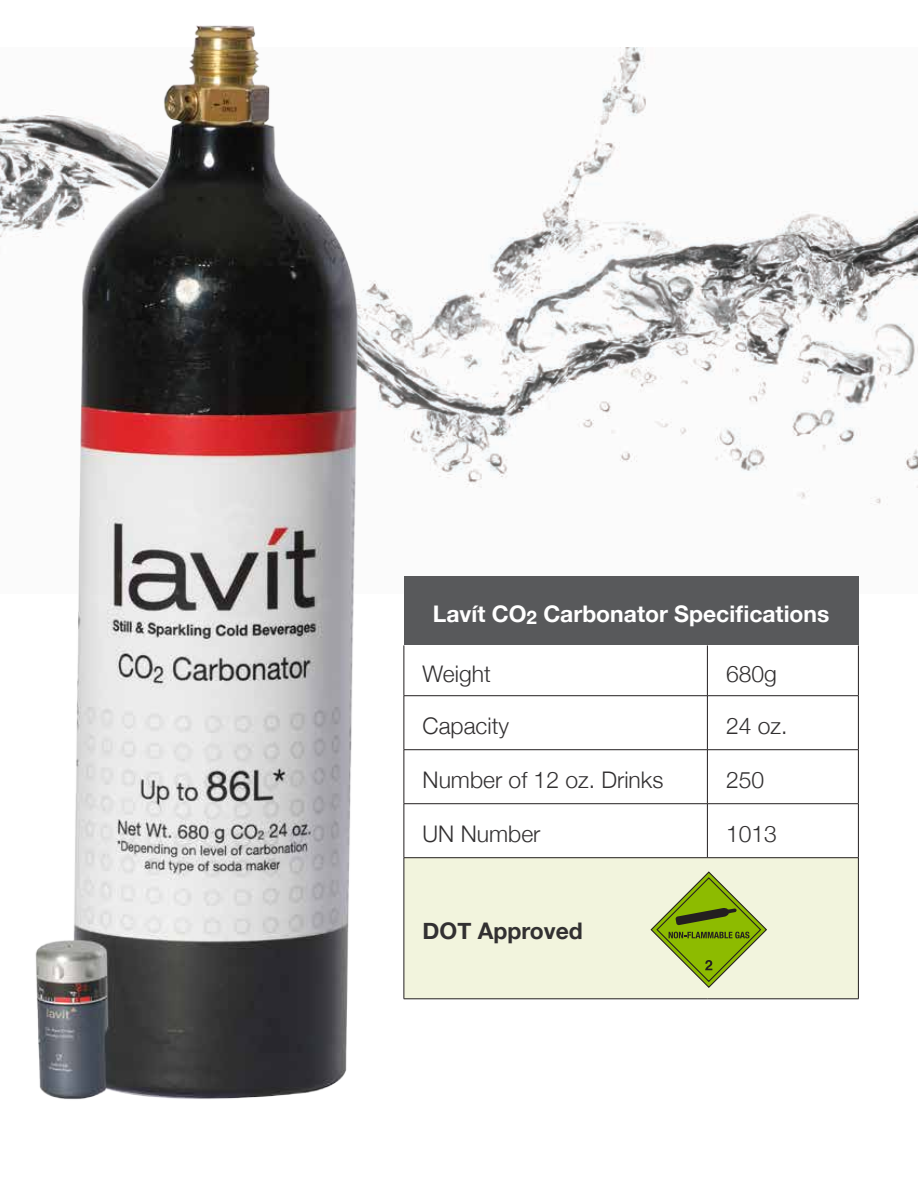
<style>
.page{position:relative;width:918px;height:1188px;background:#fff}
.page>*{position:absolute;margin:0;border:0;box-sizing:border-box;transform-origin:0 0}
.t1{font:300 22.95px "Helvetica Neue";color:#323031}
.t2{font:700 22.95px "Helvetica Neue";color:#fff}
.t3{font:700 22.95px "Helvetica Neue";color:#323031}
</style>
<div class="page">
<img style="left:0;top:116px;width:918px;height:478px">
<img style="left:14px;top:25px;width:638px;height:1075px">
<div style="left:404px;top:576px;width:454px;height:69px;background:#58595b"></div>
<div style="left:404px;top:858px;width:454px;height:141px;background:#f2f4dd"></div>
<hr style="left:404px;top:645px;width:1px;height:51px;background:#231f20">
<hr style="left:707px;top:645px;width:1px;height:51px;background:#231f20">
<hr style="left:858px;top:645px;width:1px;height:51px;background:#231f20">
<hr style="left:404px;top:695px;width:303px;height:1px;background:#231f20">
<hr style="left:404px;top:696px;width:1px;height:54px;background:#231f20">
<hr style="left:707px;top:695px;width:152px;height:1px;background:#231f20">
<hr style="left:707px;top:696px;width:1px;height:54px;background:#231f20">
<hr style="left:858px;top:696px;width:1px;height:54px;background:#231f20">
<hr style="left:404px;top:749px;width:303px;height:1px;background:#231f20">
<hr style="left:404px;top:750px;width:1px;height:54px;background:#231f20">
<hr style="left:707px;top:749px;width:152px;height:1px;background:#231f20">
<hr style="left:707px;top:750px;width:1px;height:54px;background:#231f20">
<hr style="left:858px;top:750px;width:1px;height:54px;background:#231f20">
<hr style="left:404px;top:803px;width:303px;height:1px;background:#231f20">
<hr style="left:404px;top:804px;width:1px;height:54px;background:#231f20">
<hr style="left:707px;top:803px;width:152px;height:1px;background:#231f20">
<hr style="left:707px;top:804px;width:1px;height:54px;background:#231f20">
<hr style="left:858px;top:804px;width:1px;height:54px;background:#231f20">
<hr style="left:404px;top:857px;width:303px;height:1px;background:#231f20">
<hr style="left:404px;top:858px;width:1px;height:141px;background:#231f20">
<hr style="left:707px;top:857px;width:152px;height:1px;background:#231f20">
<hr style="left:858px;top:858px;width:1px;height:141px;background:#231f20">
<hr style="left:404px;top:999px;width:303px;height:1px;background:#231f20">
<hr style="left:707px;top:999px;width:152px;height:1px;background:#231f20">
<svg style="left:650px;top:871px;width:117px;height:117px"></svg>
<p class="t2" style="left:433px;top:593px;width:398px">Lavít CO<sub>2</sub> Carbonator Specifications</p>
<p class="t1" style="left:423px;top:655px;width:70px">Weight</p>
<p class="t1" style="left:726px;top:655px;width:52px">680g</p>
<p class="t1" style="left:423px;top:707px;width:88px">Capacity</p>
<p class="t1" style="left:726px;top:707px;width:63px">24 oz.</p>
<p class="t1" style="left:423px;top:761px;width:242px">Number of 12 oz. Drinks</p>
<p class="t1" style="left:726px;top:761px;width:40px">250</p>
<p class="t1" style="left:423px;top:815px;width:119px">UN Number</p>
<p class="t1" style="left:726px;top:815px;width:52px">1013</p>
<p class="t3" style="left:423px;top:910px;width:162px">DOT Approved</p>
</div>
